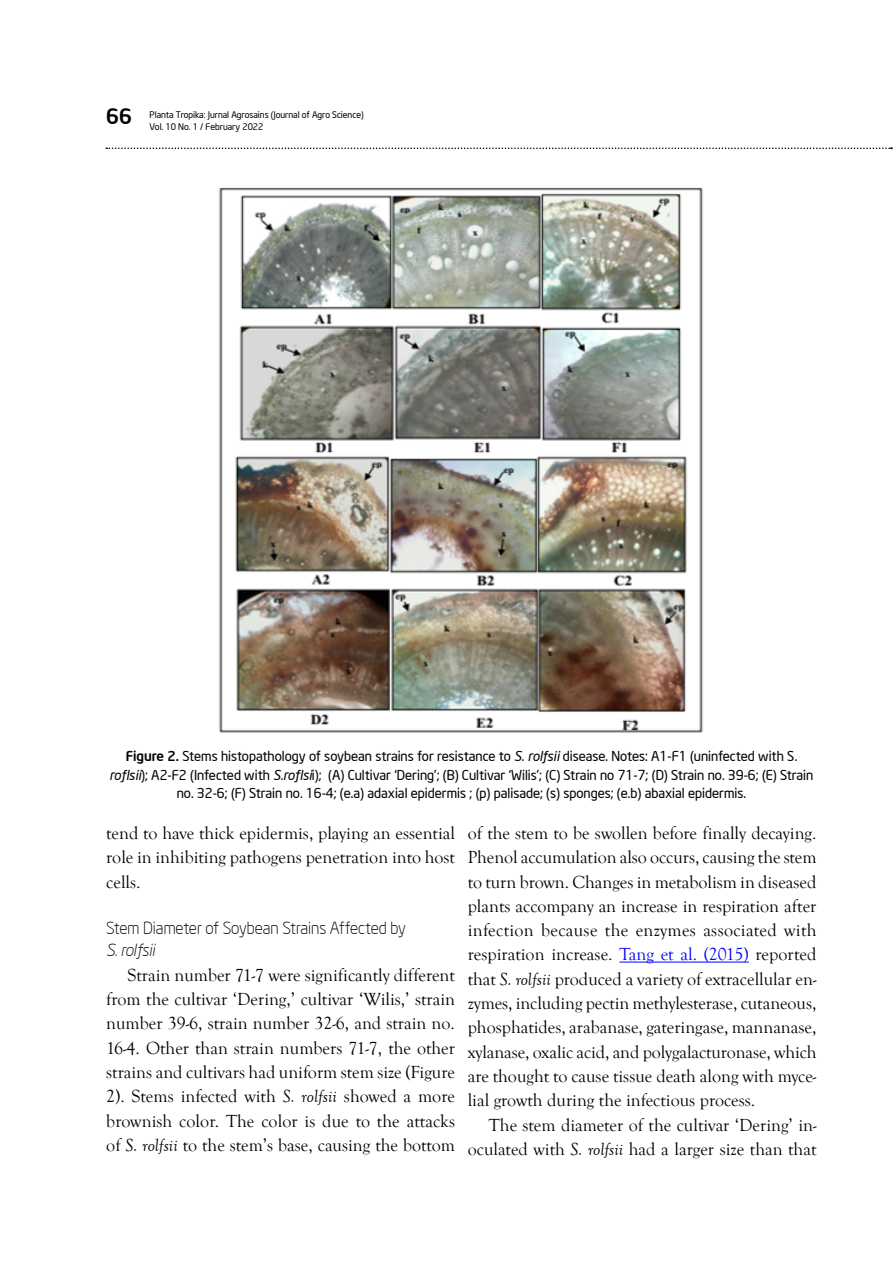
<style>
.page{position:relative;width:893px;height:1263px;background:#fff}
.page>*{position:absolute;margin:0;border:0;box-sizing:border-box;transform-origin:0 0}
.t1{font:500 21px "Neo Sans Intel";color:#000}
.t2{font:18px/24.3px "Goudy Old Style T";color:#000;text-align:justify}
.t3{font:300 16.5px "Neo Sans Intel";color:#000}
.t4{font:italic 300 16.5px "Neo Sans Intel";color:#000}
.t5{font:13.5px/18.1px "Neo Sans Intel";color:#000;text-align:center}
.t6{font:9px "Neo Sans Intel";color:#000}
.s1{font-weight:500}
.s2{font-style:italic}
.s3{color:#00f}
</style>
<div class="page">
<svg style="left:106px;top:148px;width:787px;height:1px"></svg>
<hr style="left:619px;top:962px;width:130px;height:1px;background:#00f">
<img style="left:219px;top:187px;width:484px;height:546px">
<p class="t1" style="left:106px;top:103px;width:27px">66</p>
<p class="t6" style="left:150px;top:109px;width:215px">Planta Tropika: Jurnal Agrosains (Journal of Agro Science)</p>
<p class="t6" style="left:150px;top:121px;width:115px">Vol. 10 No. 1 / February 2022</p>
<p class="t5" style="left:109px;top:747px;width:705px"><span class="s1">Figure 2.</span> Stems histopathology of soybean strains for resistance to <span class="s2">S. rolfsii</span> disease. Notes: A1-F1 (uninfected with S<span class="s2">. roflsii</span>); A2-F2 (Infected with <span class="s2">S.roflsi</span>i); (A) Cultivar ‘Dering’; (B) Cultivar ‘Wilis’; (C) Strain no 71-7; (D) Strain no. 39-6; (E) Strain no. 32-6; (F) Strain no. 16-4; (e.a) adaxial epidermis ; (p) palisade; (s) sponges; (e.b) abaxial epidermis.</p>
<p class="t2" style="left:106px;top:821px;width:350px">tend to have thick epidermis, playing an essential role in inhibiting pathogens penetration into host cells.</p>
<p class="t3" style="left:106px;top:918px;width:301px">Stem Diameter of Soybean Strains Affected by</p>
<p class="t4" style="left:106px;top:940px;width:50px">S. rolfsii</p>
<p class="t2" style="left:106px;top:963px;width:350px;text-indent:21px">Strain number 71-7 were significantly different from the cultivar ‘Dering,’ cultivar ‘Wilis,’ strain number 39-6, strain number 32-6, and strain no.<br>16-4. Other than strain numbers 71-7, the other strains and cultivars had uniform stem size (Figure 2). Stems infected with <span class="s2">S. rolfsii</span> showed a more brownish color. The color is due to the attacks of <span class="s2">S. rolfsii</span> to the stem’s base, causing the bottom</p>
<p class="t2" style="left:468px;top:821px;width:350px">of the stem to be swollen before finally decaying.<br>Phenol accumulation also occurs, causing the stem to turn brown. Changes in metabolism in diseased plants accompany an increase in respiration after infection because the enzymes associated with respiration increase. <span class="s3">Tang et al. (2015)</span> reported that <span class="s2">S. rolfsii</span> produced a variety of extracellular en&shy;zymes, including pectin methylesterase, cutaneous, phosphatides, arabanase, gateringase, mannanase, xylanase, oxalic acid, and polygalacturonase, which are thought to cause tissue death along with myce&shy;lial growth during the infectious process.</p>
<p class="t2" style="left:468px;top:1113px;width:350px;text-align:right">The stem diameter of the cultivar ‘Dering’ in&shy;oculated with <span class="s2">S. rolfsii</span> had a larger size than that</p>
</div>
